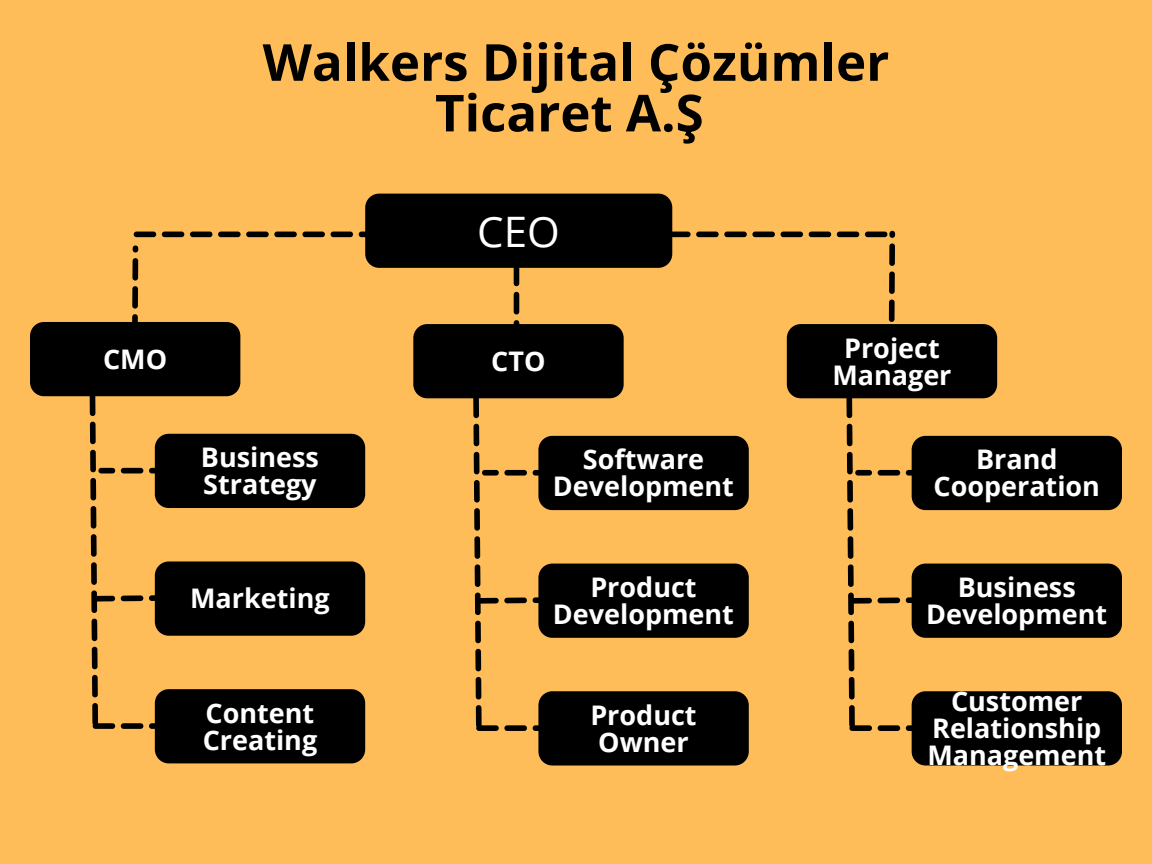
<style>
.page{position:relative;width:1152px;height:864px;background:#ffbd59}
.page>*{position:absolute;margin:0;border:0;box-sizing:border-box;transform-origin:0 0}
.t1{font:700 51px/50.7px "Open Sans";color:#000;text-align:center}
.t2{font:42px "Open Sans";color:#fff}
.t3{font:700 27px/27px "Open Sans";color:#fff;text-align:center}
</style>
<div class="page">
<div style="left:365px;top:194px;width:307px;height:74px;background:#000;border-radius:14px"></div>
<svg style="left:132px;top:231px;width:763px;height:112px"></svg>
<div style="left:413px;top:324px;width:211px;height:74px;background:#000;border-radius:14px"></div>
<div style="left:538px;top:436px;width:211px;height:74px;background:#000;border-radius:14px"></div>
<div style="left:538px;top:564px;width:211px;height:74px;background:#000;border-radius:14px"></div>
<svg style="left:473px;top:398px;width:82px;height:333px"></svg>
<div style="left:538px;top:691px;width:211px;height:75px;background:#000;border-radius:14px"></div>
<div style="left:787px;top:324px;width:210px;height:74px;background:#000;border-radius:14px"></div>
<div style="left:912px;top:436px;width:210px;height:74px;background:#000;border-radius:14px"></div>
<div style="left:912px;top:564px;width:210px;height:74px;background:#000;border-radius:14px"></div>
<svg style="left:846px;top:398px;width:82px;height:333px"></svg>
<div style="left:912px;top:691px;width:210px;height:75px;background:#000;border-radius:14px"></div>
<div style="left:30px;top:322px;width:210px;height:74px;background:#000;border-radius:14px"></div>
<div style="left:155px;top:434px;width:210px;height:74px;background:#000;border-radius:14px"></div>
<div style="left:155px;top:561px;width:210px;height:75px;background:#000;border-radius:14px"></div>
<svg style="left:90px;top:396px;width:82px;height:333px"></svg>
<div style="left:155px;top:689px;width:210px;height:74px;background:#000;border-radius:14px"></div>
<p class="t1" style="left:263px;top:36px;width:628px">Walkers Dijital Çözümler<br>Ticaret A.Ş</p>
<p class="t2" style="left:477px;top:202px;width:84px">CEO</p>
<p class="t3" style="left:103px;top:345px;width:66px">CMO</p>
<p class="t3" style="left:201px;top:443px;width:120px;text-align:left">Business<br>Strategy</p>
<p class="t3" style="left:190px;top:585px;width:141px">Marketing</p>
<p class="t3" style="left:203px;top:699px;width:116px;text-align:left">Content<br>Creating</p>
<p class="t3" style="left:491px;top:347px;width:56px">CTO</p>
<p class="t3" style="left:553px;top:445px;width:183px">Software<br>Development</p>
<p class="t3" style="left:553px;top:573px;width:183px">Product<br>Development</p>
<p class="t3" style="left:590px;top:701px;width:108px;text-align:left">Product<br>Owner</p>
<p class="t3" style="left:832px;top:334px;width:121px">Project<br>Manager</p>
<p class="t3" style="left:933px;top:445px;width:168px">Brand<br>Cooperation</p>
<p class="t3" style="left:926px;top:573px;width:183px">Business<br>Development</p>
<p class="t3" style="left:927px;top:687px;width:180px">Customer<br>Relationship<br>Management</p>
</div>
